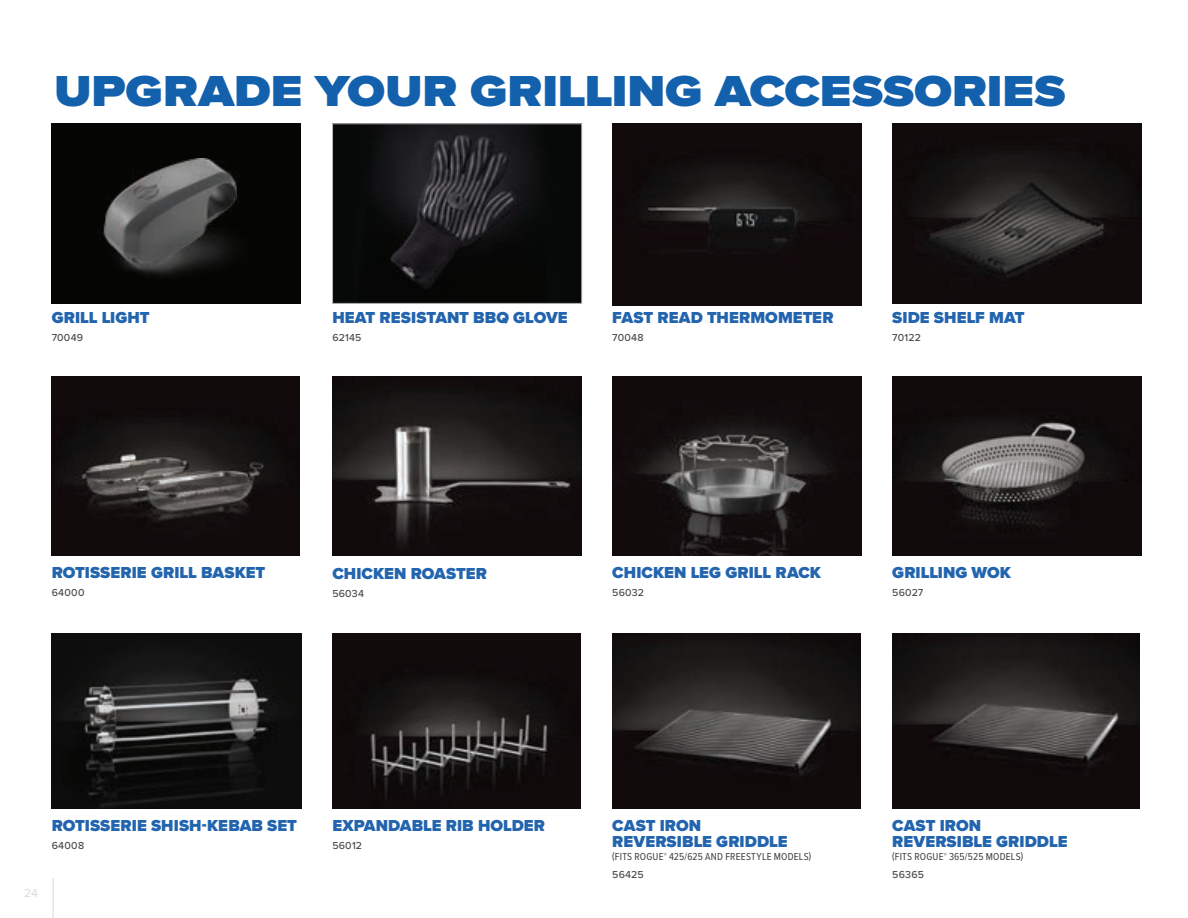
<style>
.page{position:relative;width:1188px;height:918px;background:#fff}
.page>*{position:absolute;margin:0;border:0;box-sizing:border-box;transform-origin:0 0}
.t1{font:900 45px "Proxima Nova Wide";color:#1360ac}
.t2{font:900 16.5px/16.5px "Proxima Nova";letter-spacing:.005em;color:#2264ae}
.t3{font:12px "Proxima Nova";color:#d8dadf}
.t4{font:10.5px "Proxima Nova Cond";letter-spacing:.02em;color:#3e3e3f}
.t5{font:500 10.5px "Proxima Nova";letter-spacing:.02em;color:#48494a}
</style>
<div class="page">
<img style="left:332px;top:377px;width:250px;height:179px">
<img style="left:612px;top:633px;width:248px;height:175px">
<img style="left:332px;top:633px;width:248px;height:175px">
<img style="left:612px;top:377px;width:250px;height:179px">
<img style="left:52px;top:377px;width:248px;height:179px">
<img style="left:892px;top:124px;width:250px;height:180px">
<img style="left:334px;top:126px;width:246px;height:176px">
<div style="left:332px;top:124px;width:250px;height:180px;border:1px solid #bcbdc0"></div>
<div style="left:52px;top:124px;width:249px;height:180px;background:#050504"></div>
<img style="left:103px;top:159px;width:135px;height:117px">
<img style="left:612px;top:124px;width:250px;height:182px">
<img style="left:892px;top:377px;width:250px;height:178px">
<img style="left:52px;top:634px;width:249px;height:174px">
<img style="left:892px;top:633px;width:248px;height:175px">
<hr style="left:53px;top:878px;width:1px;height:40px;background:#d8dadf">
<h1 class="t1" style="left:54px;top:57px;width:1013px">UPGRADE YOUR GRILLING ACCESSORIES</h1>
<p class="t2" style="left:52px;top:309px;width:99px">GRILL LIGHT</p>
<p class="t5" style="left:52px;top:330px;width:33px">70049</p>
<p class="t2" style="left:332px;top:309px;width:237px">HEAT RESISTANT BBQ GLOVE</p>
<p class="t5" style="left:332px;top:330px;width:31px">62145</p>
<p class="t2" style="left:612px;top:309px;width:223px">FAST READ THERMOMETER</p>
<p class="t5" style="left:612px;top:330px;width:33px">70048</p>
<p class="t2" style="left:892px;top:309px;width:134px">SIDE SHELF MAT</p>
<p class="t5" style="left:892px;top:330px;width:30px">70122</p>
<p class="t2" style="left:52px;top:564px;width:215px">ROTISSERIE GRILL BASKET</p>
<p class="t5" style="left:52px;top:584px;width:34px">64000</p>
<p class="t2" style="left:332px;top:565px;width:156px">CHICKEN ROASTER</p>
<p class="t5" style="left:332px;top:585px;width:33px">56034</p>
<p class="t2" style="left:612px;top:564px;width:210px">CHICKEN LEG GRILL RACK</p>
<p class="t5" style="left:612px;top:584px;width:33px">56032</p>
<p class="t2" style="left:892px;top:564px;width:120px">GRILLING WOK</p>
<p class="t5" style="left:892px;top:584px;width:33px">56027</p>
<p class="t2" style="left:52px;top:817px;width:247px">ROTISSERIE SHISH-KEBAB SET</p>
<p class="t5" style="left:52px;top:837px;width:34px">64008</p>
<p class="t3" style="left:24px;top:885px;width:15px">24</p>
<p class="t2" style="left:332px;top:817px;width:214px">EXPANDABLE RIB HOLDER</p>
<p class="t5" style="left:332px;top:837px;width:31px">56012</p>
<p class="t2" style="left:612px;top:817px;width:177px">CAST IRON<br>REVERSIBLE GRIDDLE</p>
<p class="t4" style="left:612px;top:849px;width:200px">(FITS ROGUE<sup>®</sup> 425/625 AND FREESTYLE MODELS)</p>
<p class="t5" style="left:612px;top:867px;width:33px">56425</p>
<p class="t2" style="left:892px;top:817px;width:177px">CAST IRON<br>REVERSIBLE GRIDDLE</p>
<p class="t4" style="left:892px;top:849px;width:132px">(FITS ROGUE<sup>®</sup> 365/525 MODELS)</p>
<p class="t5" style="left:892px;top:867px;width:33px">56365</p>
</div>
